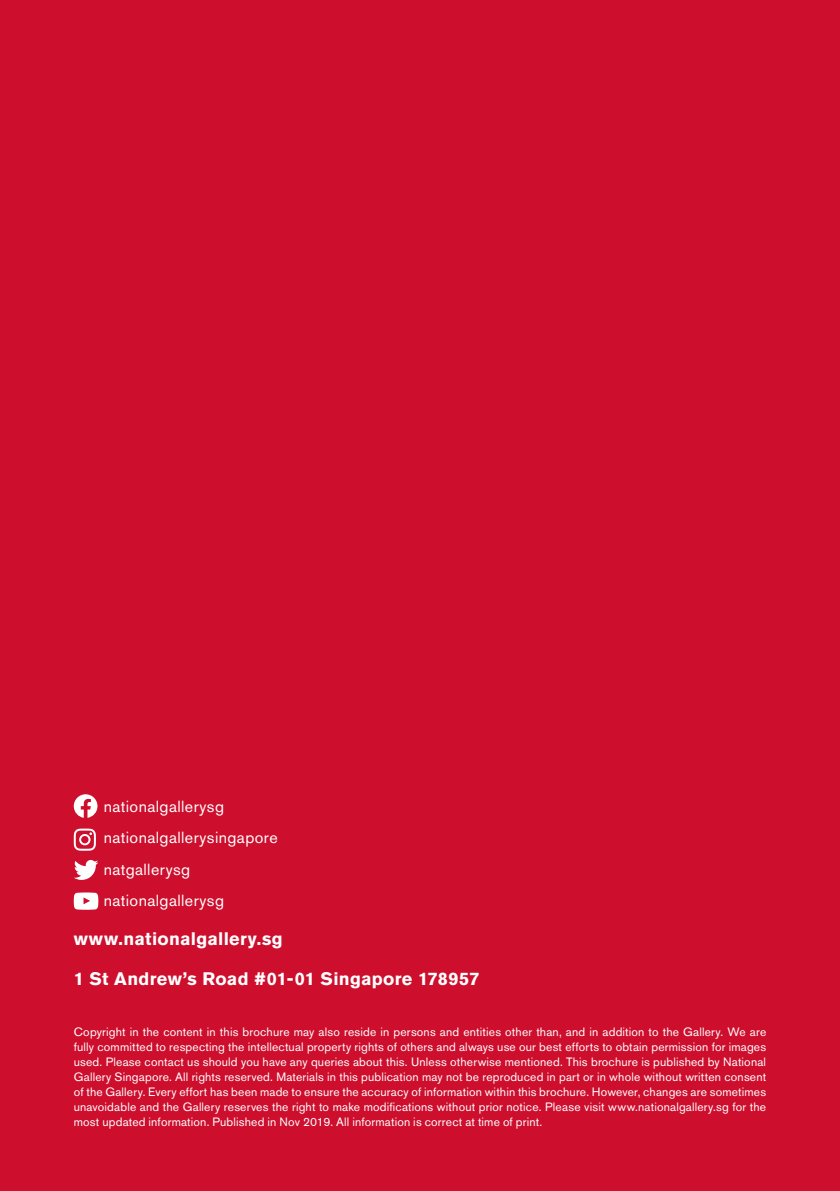
<style>
.page{position:relative;width:840px;height:1191px;background:#fff}
.page>*{position:absolute;margin:0;border:0;box-sizing:border-box;transform-origin:0 0}
.t1{font:700 18px/39.4px "Akzidenz Grotesk Std";letter-spacing:.015em;color:#fff}
.t2{font:16px/31.4px "Akzidenz Grotesk Std";letter-spacing:.025em;color:#fff}
.t3{font:12px/15px "Akzidenz Grotesk Std";letter-spacing:.015em;color:#fff;text-align:justify}
</style>
<div class="page">
<div style="left:0;top:0;width:839px;height:1191px;background:#ce0e2d"></div>
<svg style="left:74px;top:828px;width:22px;height:22px"></svg>
<svg style="left:74px;top:860px;width:24px;height:20px"></svg>
<svg style="left:74px;top:892px;width:24px;height:17px"></svg>
<svg style="left:74px;top:794px;width:23px;height:24px"></svg>
<h2 class="t2" style="left:104px;top:790px;width:175px">nationalgallerysg nationalgallerysingapore natgallerysg nationalgallerysg</h2>
<h1 class="t1" style="left:74px;top:919px;width:407px">www.nationalgallery.sg<br>1 St Andrew’s Road #01-01 Singapore 178957</h1>
<p class="t3" style="left:74px;top:1024px;width:693px">Copyright in the content in this brochure may also reside in persons and entities other than, and in addition to the Gallery. We are fully committed to respecting the intellectual property rights of others and always use our best efforts to obtain permission for images used. Please contact us should you have any queries about this. Unless otherwise mentioned. This brochure is published by National Gallery Singapore. All rights reserved. Materials in this publication may not be reproduced in part or in whole without written consent of the Gallery. Every effort has been made to ensure the accuracy of information within this brochure. However, changes are sometimes unavoidable and the Gallery reserves the right to make modifications without prior notice. Please visit www.nationalgallery.sg for the most updated information. Published in Nov 2019. All information is correct at time of print.</p>
</div>
